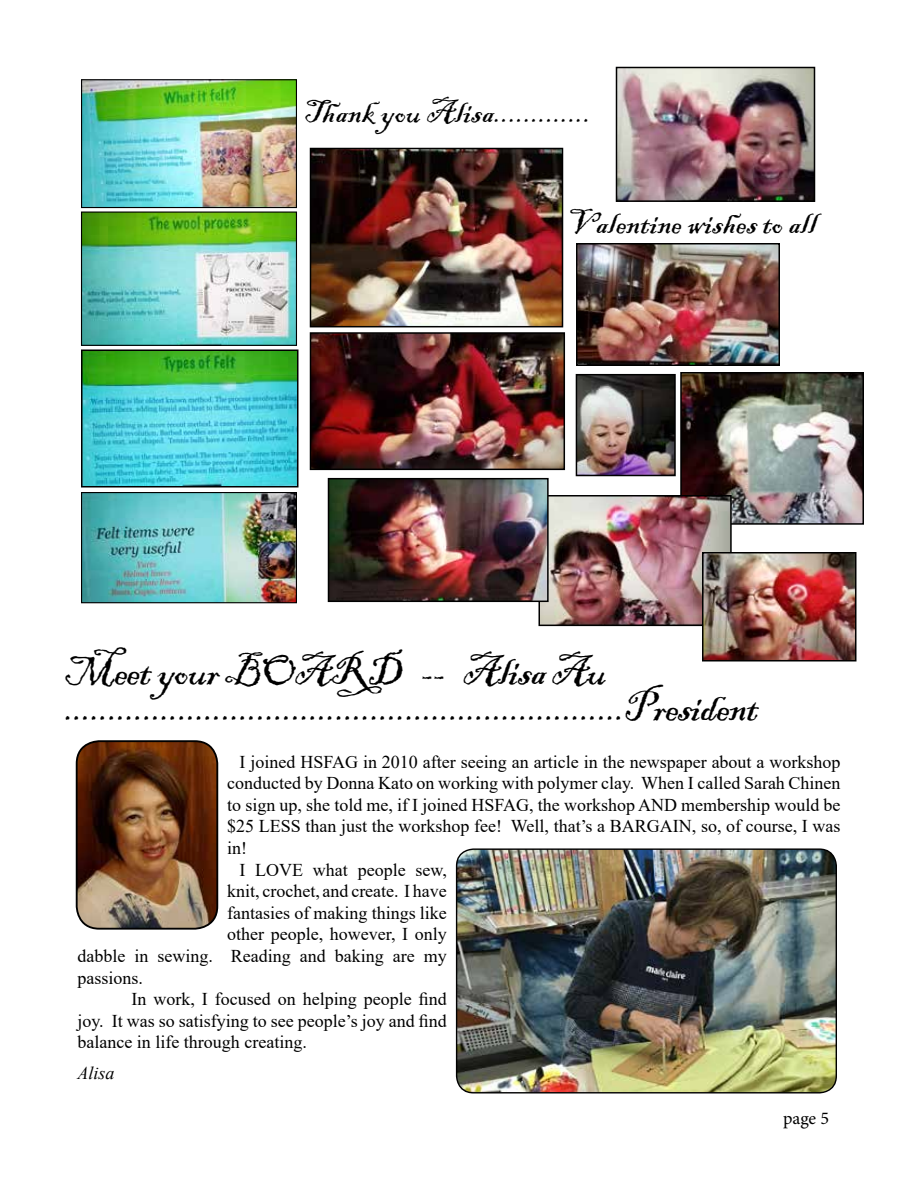
<style>
.page{position:relative;width:918px;height:1188px;background:#fff}
.page>*{position:absolute;margin:0;border:0;box-sizing:border-box;transform-origin:0 0}
.t1{font:43.5px/36px "Blackadder ITC";letter-spacing:-.02em;color:#000}
.t2{font:33.75px "Blackadder ITC";color:#000}
.t3{font:18px "Times New Roman";color:#000}
.t4{font:italic 18px "Times New Roman";color:#000}
.t5{font:18px "Minion Pro";color:#000}
.s1{font-style:inherit}
</style>
<div class="page">
<img style="left:683px;top:375px;width:178px;height:147px">
<div style="left:680px;top:372px;width:184px;height:153px;border:2px solid #000"></div>
<img style="left:83px;top:81px;width:212px;height:125px">
<div style="left:81px;top:79px;width:216px;height:129px;border:1px solid #000"></div>
<img style="left:83px;top:494px;width:212px;height:107px">
<div style="left:81px;top:492px;width:216px;height:111px;border:1px solid #000"></div>
<img style="left:83px;top:214px;width:212px;height:130px">
<div style="left:81px;top:212px;width:216px;height:134px;border:1px solid #000"></div>
<img style="left:84px;top:353px;width:211px;height:132px">
<div style="left:81px;top:350px;width:217px;height:138px;border:2px solid #000"></div>
<img style="left:313px;top:151px;width:247px;height:173px">
<div style="left:310px;top:148px;width:253px;height:179px;border:2px solid #000"></div>
<img style="left:313px;top:335px;width:249px;height:132px">
<div style="left:310px;top:332px;width:255px;height:138px;border:2px solid #000"></div>
<img style="left:541px;top:498px;width:188px;height:125px">
<div style="left:538px;top:495px;width:194px;height:131px;border:2px solid #000"></div>
<img style="left:579px;top:246px;width:198px;height:117px">
<div style="left:576px;top:243px;width:204px;height:123px;border:2px solid #000"></div>
<img style="left:705px;top:555px;width:148px;height:104px">
<div style="left:702px;top:552px;width:154px;height:110px;border:2px solid #000"></div>
<img style="left:331px;top:481px;width:215px;height:118px">
<div style="left:328px;top:478px;width:221px;height:124px;border:2px solid #000"></div>
<img style="left:579px;top:377px;width:94px;height:96px">
<div style="left:576px;top:374px;width:100px;height:102px;border:2px solid #000"></div>
<img style="left:619px;top:70px;width:193px;height:129px">
<div style="left:616px;top:67px;width:199px;height:135px;border:2px solid #000"></div>
<img style="left:77px;top:741px;width:140px;height:187px">
<div style="left:76px;top:740px;width:142px;height:190px;border:2px solid #000;border-radius:22px"></div>
<img style="left:457px;top:850px;width:379px;height:242px">
<div style="left:456px;top:848px;width:381px;height:246px;border:1px solid #000;border-radius:17px"></div>
<h2 class="t2" style="left:304px;top:92px;width:289px"><span class="s1">T</span>hank you Alisa.............</h2>
<h2 class="t2" style="left:567px;top:203px;width:251px">Valentine wishes to all</h2>
<h1 class="t1" style="left:64px;top:655px;width:695px">Meet your BOARD -- Alisa Au ................................................................President</h1>
<p class="t3" style="left:239px;top:749px;width:603px">I joined HSFAG in 2010 after seeing an article in the newspaper about a workshop</p>
<p class="t3" style="left:227px;top:770px;width:615px">conducted by Donna Kato on working with polymer clay. When I called Sarah Chinen</p>
<p class="t3" style="left:227px;top:792px;width:615px">to sign up, she told me, if I joined HSFAG, the workshop AND membership would be</p>
<p class="t3" style="left:227px;top:814px;width:615px">$25 LESS than just the workshop fee! Well, that’s a BARGAIN, so, of course, I was</p>
<p class="t3" style="left:227px;top:835px;width:21px">in!</p>
<p class="t3" style="left:239px;top:857px;width:209px">I LOVE what people sew,</p>
<p class="t3" style="left:227px;top:878px;width:221px">knit, crochet, and create. I have</p>
<p class="t3" style="left:227px;top:900px;width:221px">fantasies of making things like</p>
<p class="t3" style="left:227px;top:922px;width:221px">other people, however, I only</p>
<p class="t3" style="left:77px;top:943px;width:371px">dabble in sewing. Reading and baking are my</p>
<p class="t3" style="left:77px;top:965px;width:67px">passions.</p>
<p class="t3" style="left:131px;top:986px;width:317px">In work, I focused on helping people find</p>
<p class="t3" style="left:77px;top:1008px;width:371px">joy. It was so satisfying to see people’s joy and find</p>
<p class="t3" style="left:77px;top:1030px;width:231px">balance in life through creating.</p>
<p class="t4" style="left:77px;top:1061px;width:39px">Alisa</p>
<p class="t5" style="left:783px;top:1106px;width:47px">page 5</p>
</div>
